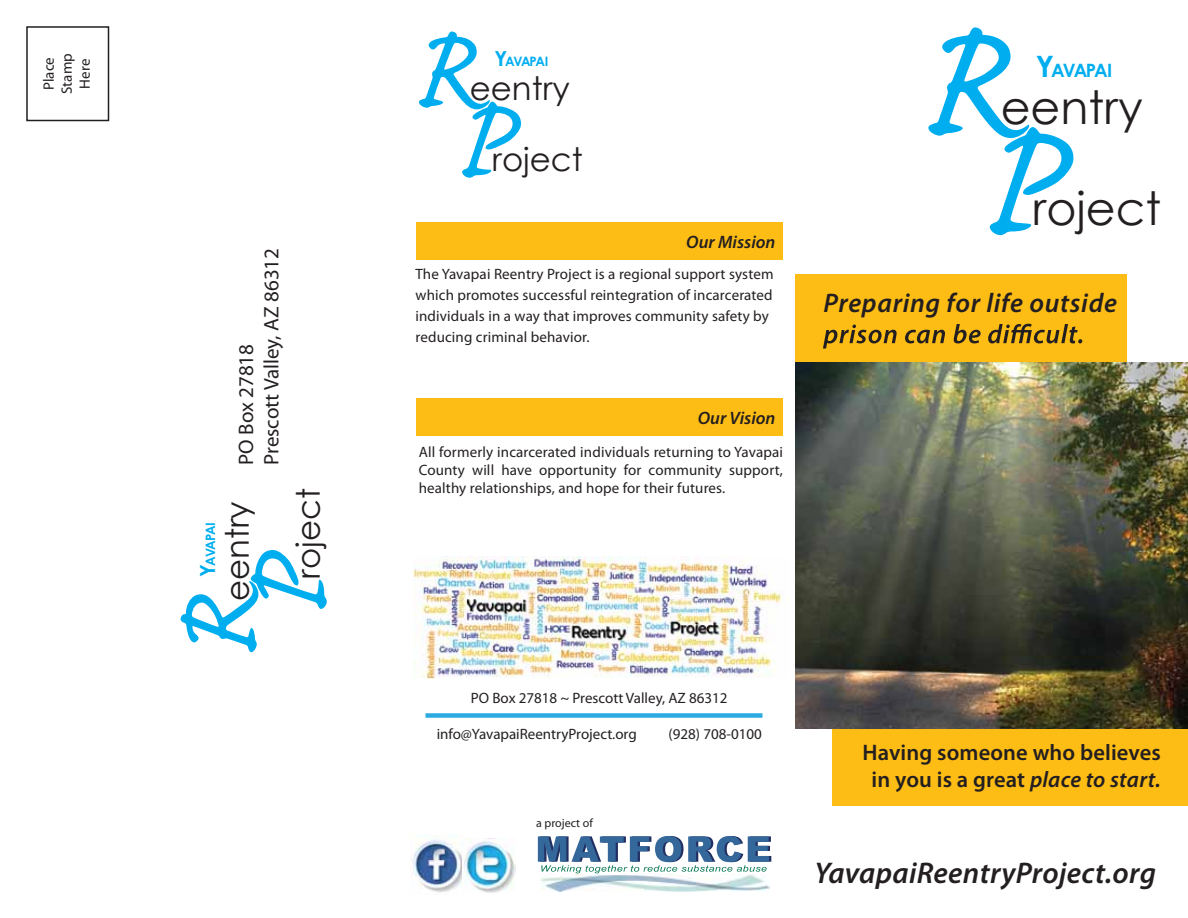
<style>
.page{position:relative;width:1188px;height:918px;background:#fff}
.page>*{position:absolute;margin:0;border:0;box-sizing:border-box;transform-origin:0 0}
.t1{font:214.8px "Caflisch Script Pro";color:#00aeef}
.t2{font:151.2px "Caflisch Script Pro";color:#00aeef}
.t3{font:46.05px/101.2px "Century Gothic";color:#231f20}
.t4{font:32.4px/71.2px "Century Gothic";color:#231f20}
.t5{font:italic 600 30px "Myriad Pro";letter-spacing:.01em;color:#231f20}
.t6{font:italic 600 27px "Myriad Pro";letter-spacing:.025em;color:#231f20}
.t7{font:600 22.5px/27px "Myriad Pro";letter-spacing:.005em;color:#231f20;text-align:center}
.t8{font:21px/25.2px "Myriad Pro";color:#231f20}
.t9{font:700 20.7px "Century Gothic";color:#00aeef}
.t10{font:700 18.45px "Century Gothic";letter-spacing:-.1em;color:#00aeef}
.t11{font:italic 600 18px "Myriad Pro";color:#231f20}
.t12{font:15px/18px "Myriad Pro";letter-spacing:.01em;color:#231f20}
.t13{font:700 12.9px "Century Gothic";letter-spacing:-.1em;color:#00aeef}
.t14{font:12px "Myriad Pro";color:#231f20}
.s1{font-size:20.7px}
.s2{font-size:29.4px}
.s3{font-style:italic}
</style>
<div class="page">
<div style="left:793px;top:274px;width:333px;height:89px;background:#febd15"></div>
<svg style="left:823px;top:324px;width:259px;height:25px"></svg>
<div style="left:832px;top:724px;width:356px;height:82px;background:#febd15"></div>
<img style="left:795px;top:363px;width:393px;height:366px">
<div style="left:416px;top:398px;width:366px;height:38px;background:#febd15"></div>
<div style="left:417px;top:222px;width:366px;height:38px;background:#febd15"></div>
<img style="left:411px;top:834px;width:51px;height:59px">
<img style="left:463px;top:838px;width:53px;height:55px">
<img style="left:541px;top:874px;width:228px;height:18px">
<svg style="left:538px;top:836px;width:233px;height:37px"></svg>
<div style="left:425px;top:713px;width:338px;height:5px;background:#2cabe2"></div>
<img style="left:413px;top:556px;width:375px;height:123px">
<div style="left:26px;top:26px;width:83px;height:95px;border:2px solid #231f20"></div>
<p class="t12" style="left:40px;top:94px;width:43px;text-align:center;rotate:-90deg">Place<br>Stamp<br>Here</p>
<p class="t8" style="left:233px;top:465px;width:219px;rotate:-90deg">PO Box 27818<br>Prescott Valley, AZ 86312</p>
<p class="t4" style="left:272px;top:579px;width:92px;rotate:-90deg">roject</p>
<p class="t4" style="left:201px;top:601px;width:101px;rotate:-90deg">eentry</p>
<p class="t13" style="left:201px;top:566px;width:45px;rotate:-90deg">AVAPAI</p>
<p class="t2" style="left:210px;top:620px;width:71px;rotate:-90deg">P</p>
<p class="t9" style="left:192px;top:577px;width:14px;rotate:-90deg">Y</p>
<p class="t2" style="left:140px;top:662px;width:83px;rotate:-90deg">R</p>
<p class="t2" style="left:409px;top:-9px;width:76px">R</p>
<p class="t13" style="left:494px;top:52px;width:56px"><span class="s1">Y</span>AVAPAI</p>
<p class="t4" style="left:492px;top:52px;width:92px;text-indent:-22px">eentry roject</p>
<p class="t2" style="left:451px;top:61px;width:61px">P</p>
<p class="t11" style="left:686px;top:230px;width:91px">Our Mission</p>
<p class="t12" style="left:415px;top:264px;width:360px;line-height:21px">The Yavapai Reentry Project is a regional support system which promotes successful reintegration of incarcerated individuals in a way that improves community safety by reducing criminal behavior.</p>
<p class="t11" style="left:698px;top:406px;width:79px">Our Vision</p>
<p class="t12" style="left:419px;top:443px;width:366px;text-align:justify">All formerly incarcerated individuals returning to Yavapai County will have opportunity for community support, healthy relationships, and hope for their futures.</p>
<p class="t1" style="left:915px;top:-30px;width:107px">R</p>
<p class="t10" style="left:1036px;top:56px;width:78px"><span class="s2">Y</span>AVAPAI</p>
<p class="t3" style="left:1033px;top:56px;width:130px;text-indent:-32px">eentry roject</p>
<p class="t1" style="left:975px;top:69px;width:86px">P</p>
<p class="t6" style="left:824px;top:285px;width:295px">Preparing for life outside</p>
<p class="t12" style="left:471px;top:688px;width:258px">PO Box 27818 ~ Prescott Valley, AZ 86312</p>
<p class="t12" style="left:437px;top:724px;width:202px">info@YavapaiReentryProject.org</p>
<p class="t12" style="left:669px;top:724px;width:95px">(928) 708-0100</p>
<p class="t14" style="left:536px;top:815px;width:58px">a project of</p>
<p class="t7" style="left:862px;top:738px;width:300px">Having someone who believes in you is a great <span class="s3">place to start.</span></p>
<p class="t5" style="left:815px;top:854px;width:343px">YavapaiReentryProject.org</p>
</div>
